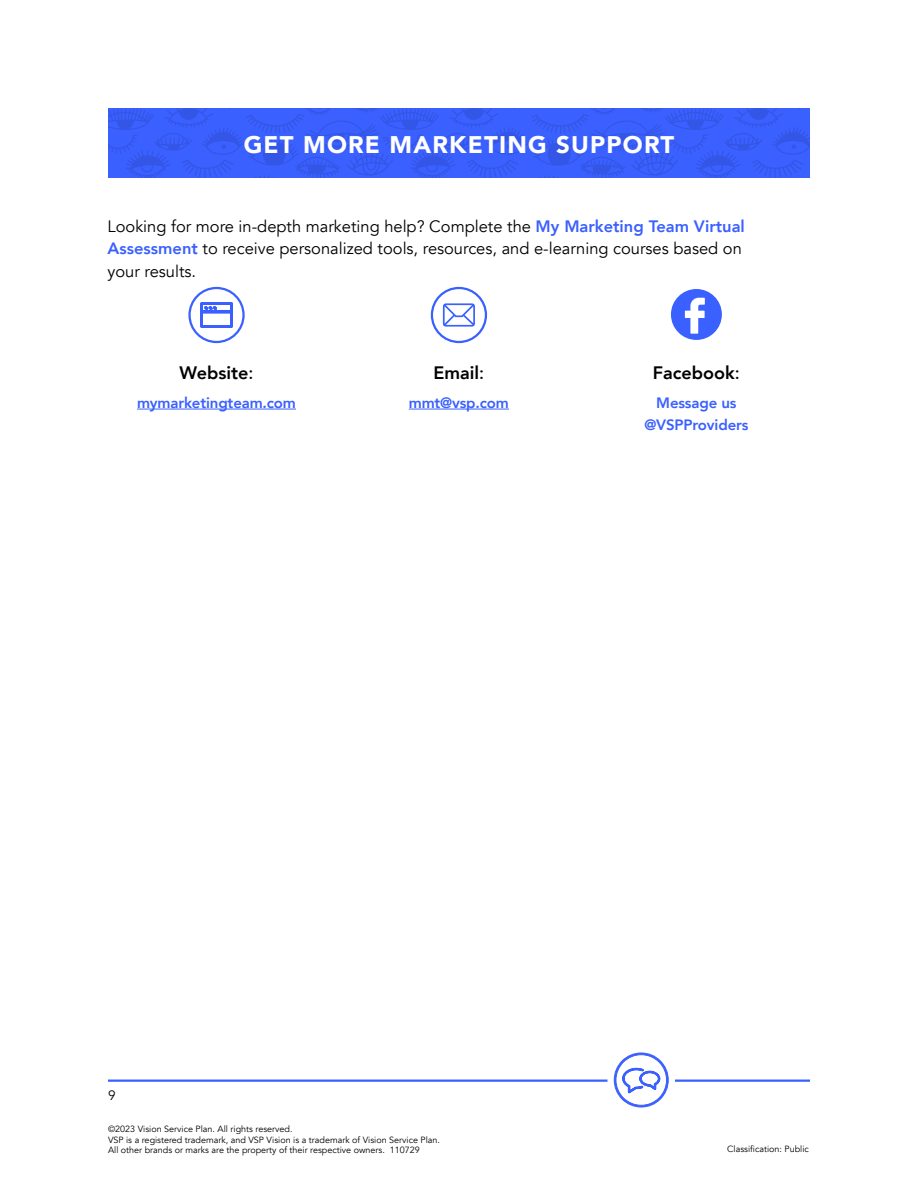
<style>
.page{position:relative;width:918px;height:1188px;background:#fff}
.page>*{position:absolute;margin:0;border:0;box-sizing:border-box;transform-origin:0 0}
.t1{font:900 24px "Avenir";letter-spacing:.05em;color:#fff}
.t2{font:800 18px "Avenir";color:#000}
.t3{font:16.5px/22.5px "Avenir";color:#000}
.t4{font:800 15px/22.5px "Avenir";letter-spacing:-.01em;color:#3a60ff;text-align:center}
.t5{font:13.5px "Avenir";color:#000}
.t6{font:9px/10.5px "Avenir";color:#000}
.s1{font-weight:800;color:#3a60ff}
.s2{font-weight:500}
</style>
<div class="page">
<svg style="left:614px;top:1053px;width:55px;height:54px"></svg>
<hr style="left:108px;top:1080px;width:500px;height:2px;background:#3a60ff">
<hr style="left:675px;top:1080px;width:135px;height:2px;background:#3a60ff">
<div style="left:671px;top:289px;width:51px;height:51px;background:#3a60ff;border-radius:50%"></div>
<svg style="left:685px;top:297px;width:20px;height:37px"></svg>
<svg style="left:108px;top:108px;width:702px;height:69px;background:#385df9"></svg>
<hr style="left:137px;top:409px;width:159px;height:1px;background:#3a60ff">
<hr style="left:409px;top:409px;width:100px;height:1px;background:#3a60ff">
<div style="left:431px;top:287px;width:56px;height:56px;border:2px solid #3a60ff;border-radius:50%"></div>
<svg style="left:443px;top:303px;width:32px;height:24px"></svg>
<div style="left:188px;top:287px;width:57px;height:56px;border:2px solid #3a60ff;border-radius:50%"></div>
<svg style="left:200px;top:302px;width:33px;height:26px"></svg>
<h1 class="t1" style="left:244px;top:124px;width:432px">GET MORE MARKETING SUPPORT</h1>
<h3 class="t3" style="left:108px;top:215px;width:639px">Looking for more in-depth marketing help? Complete the <span class="s1">My Marketing Team Virtual<br>Assessment</span> to receive personalized tools, resources, and e-learning courses based on your results.</h3>
<h2 class="t2" style="left:180px;top:358px;width:76px">Website<span class="s2">:</span></h2>
<h3 class="t4" style="left:137px;top:391px;width:160px">mymarketingteam.com</h3>
<h2 class="t2" style="left:434px;top:358px;width:52px">Email<span class="s2">:</span></h2>
<h3 class="t4" style="left:409px;top:391px;width:102px">mmt@vsp.com</h3>
<h2 class="t2" style="left:653px;top:358px;width:88px">Facebook<span class="s2">:</span></h2>
<h3 class="t4" style="left:644px;top:391px;width:106px">Message us @VSPProviders</h3>
<h3 class="t5" style="left:108px;top:1087px;width:9px">9</h3>
<p class="t6" style="left:108px;top:1124px;width:334px">©2023 Vision Service Plan. All rights reserved.<br>VSP is a registered trademark, and VSP Vision is a trademark of Vision Service Plan.<br>All other brands or marks are the property of their respective owners. 110729</p>
<p class="t6" style="left:727px;top:1144px;width:83px">Classification: Public</p>
</div>
